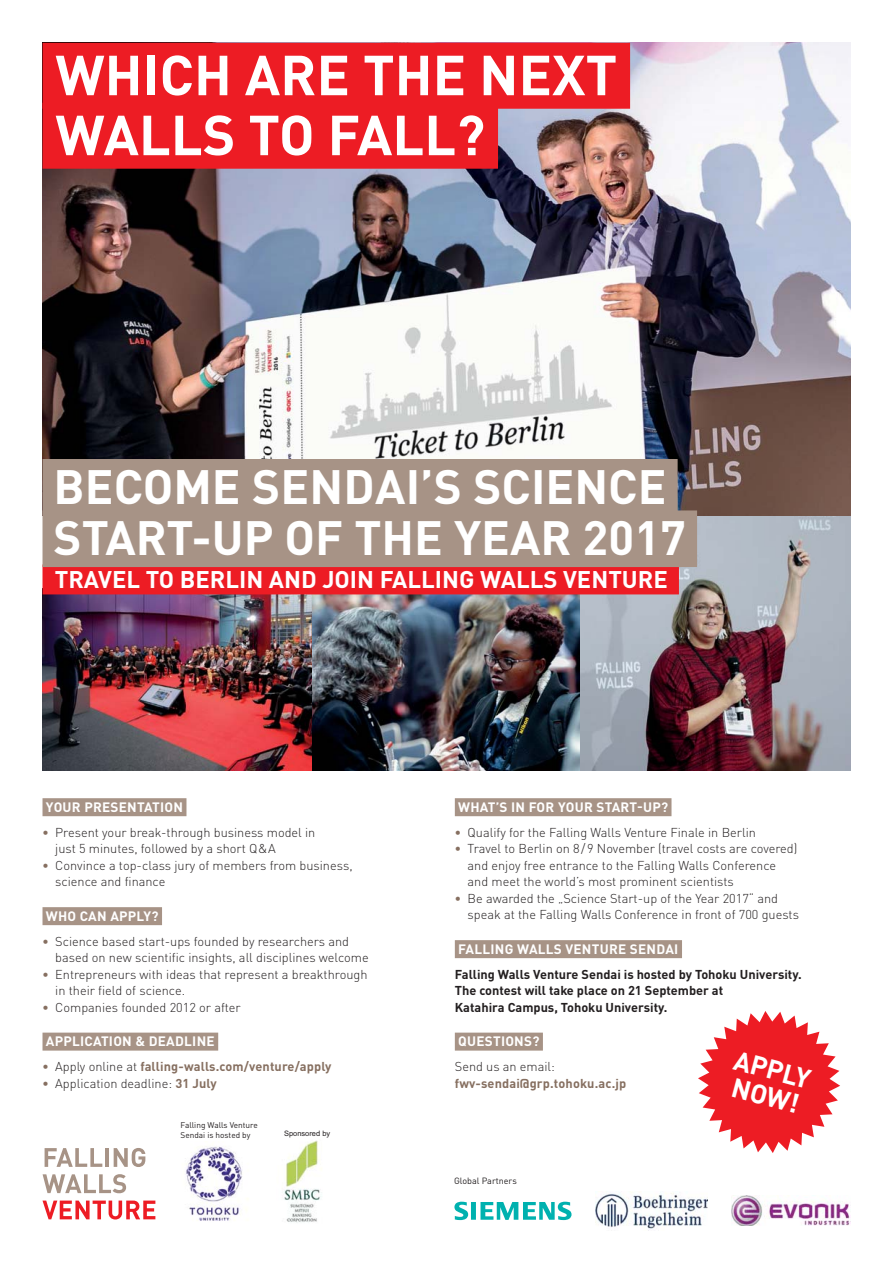
<style>
.page{position:relative;width:893px;height:1263px;background:#fff}
.page>*{position:absolute;margin:0;border:0;box-sizing:border-box;transform-origin:0 0}
.t1{font:700 55.5px/60px "DINOT";color:#fff}
.t2{font:700 47.55px/51.4px "DINOT";color:#fff}
.t3{font:700 26.85px/26.8px "DINOT";color:#fff}
.t4{font:700 23.85px "DINOT";color:#fff}
.t5{font:700 13.5px "DINOT";letter-spacing:.02em;color:#fff}
.t6{font:300 12.75px/16.5px "DINOT";color:#231f20}
.t7{font:700 12.75px/16.5px "DINOT";color:#231f20}
.t8{font:700 12.75px/16.5px "DINOT";letter-spacing:.01em;color:#866f60}
.t9{font:9px "DINOT";color:#231f20}
.t10{font:8.25px/9.8px "DINOT";color:#231f20}
.t11{font:7.5px "Arial";color:#231f20}
.s1{font-weight:700;color:#866f60}
.s2{font-weight:300;color:#231f20}
</style>
<div class="page">
<img style="left:43px;top:594px;width:538px;height:177px">
<img style="left:581px;top:516px;width:269px;height:255px">
<img style="left:43px;top:43px;width:807px;height:473px">
<div style="left:43px;top:564px;width:636px;height:30px;background:#ed1c24"></div>
<div style="left:43px;top:459px;width:635px;height:57px;background:#a79386"></div>
<div style="left:43px;top:510px;width:654px;height:57px;background:#a79386"></div>
<div style="left:43px;top:43px;width:587px;height:66px;background:#ed1c24"></div>
<div style="left:43px;top:103px;width:455px;height:66px;background:#ed1c24"></div>
<div style="left:43px;top:798px;width:143px;height:18px;background:#a79386"></div>
<div style="left:43px;top:907px;width:119px;height:18px;background:#a79386"></div>
<div style="left:43px;top:1033px;width:175px;height:18px;background:#a79386"></div>
<div style="left:455px;top:798px;width:216px;height:18px;background:#a79386"></div>
<div style="left:455px;top:940px;width:227px;height:18px;background:#a79386"></div>
<div style="left:455px;top:1033px;width:88px;height:18px;background:#a79386"></div>
<img style="left:732px;top:1196px;width:118px;height:30px">
<svg style="left:454px;top:1202px;width:117px;height:18px"></svg>
<img style="left:596px;top:1192px;width:111px;height:37px">
<svg style="left:45px;top:1148px;width:57px;height:19px"></svg>
<hr style="left:105px;top:1148px;width:4px;height:19px;background:#a79386">
<svg style="left:114px;top:1148px;width:31px;height:19px"></svg>
<svg style="left:43px;top:1174px;width:83px;height:19px"></svg>
<svg style="left:43px;top:1201px;width:112px;height:19px"></svg>
<svg style="left:698px;top:1011px;width:142px;height:142px"></svg>
<img style="left:186px;top:1146px;width:62px;height:75px">
<img style="left:284px;top:1140px;width:38px;height:83px">
<p class="t1" style="left:55px;top:52px;width:563px">WHICH ARE THE NEXT<br>WALLS TO FALL?</p>
<p class="t2" style="left:54px;top:467px;width:634px">BECOME SENDAI’S SCIENCE<br>START-UP OF THE YEAR 2017</p>
<p class="t4" style="left:55px;top:571px;width:615px">TRAVEL TO BERLIN AND JOIN FALLING WALLS VENTURE</p>
<p class="t5" style="left:46px;top:802px;width:139px">YOUR PRESENTATION</p>
<p class="t6" style="left:55px;top:825px;width:262px;text-indent:-13px"><span class="s1">•</span> Present your break-through business model in just 5 minutes, followed by a short Q &amp; A</p>
<p class="t6" style="left:55px;top:858px;width:299px;text-indent:-13px"><span class="s1">•</span> Convince a top-class jury of members from business, science and finance</p>
<p class="t5" style="left:46px;top:911px;width:114px">WHO CAN APPLY?</p>
<p class="t6" style="left:55px;top:934px;width:315px;text-indent:-13px"><span class="s1">•</span> Science based start-ups founded by researchers and based on new scientific insights, all disciplines welcome</p>
<p class="t6" style="left:55px;top:967px;width:314px;text-indent:-13px"><span class="s1">•</span> Entrepreneurs with ideas that represent a breakthrough in their field of science.</p>
<p class="t6" style="left:43px;top:1000px;width:200px"><span class="s1">•</span> Companies founded 2012 or after</p>
<p class="t5" style="left:46px;top:1036px;width:170px">APPLICATION &amp; DEADLINE</p>
<p class="t8" style="left:43px;top:1060px;width:291px">• <span class="s2">Apply online at</span> falling-walls.com/venture/apply</p>
<p class="t6" style="left:43px;top:1076px;width:176px"><span class="s1">•</span> Application deadline: <span class="s1">31 July</span></p>
<p class="t10" style="left:181px;top:1121px;width:79px">Falling Walls Venture<br>Sendai is hosted by</p>
<p class="t11" style="left:284px;top:1129px;width:48px">Sponsored by</p>
<p class="t5" style="left:458px;top:802px;width:211px">WHAT’S IN FOR YOUR START-UP?</p>
<p class="t6" style="left:455px;top:825px;width:303px"><span class="s1">•</span> Qualify for the Falling Walls Venture Finale in Berlin</p>
<p class="t6" style="left:468px;top:842px;width:331px;text-indent:-13px"><span class="s1">•</span> Travel to Berlin on 8 / 9 November (travel costs are covered) and enjoy free entrance to the Falling Walls Conference and meet the world’s most prominent scientists</p>
<p class="t6" style="left:468px;top:891px;width:333px;text-indent:-13px"><span class="s1">•</span> Be awarded the „Science Start-up of the Year 2017“ and speak at the Falling Walls Conference in front of 700 guests</p>
<p class="t5" style="left:458px;top:944px;width:222px">FALLING WALLS VENTURE SENDAI</p>
<p class="t7" style="left:455px;top:967px;width:348px">Falling Walls Venture Sendai is hosted by Tohoku University.<br>The contest will take place on 21 September at<br>Katahira Campus, Tohoku University.</p>
<p class="t5" style="left:458px;top:1036px;width:83px">QUESTIONS?</p>
<p class="t8" style="left:455px;top:1060px;width:173px"><span class="s2">Send us an email: </span>fwv-sendai@grp.tohoku.ac.jp</p>
<p class="t3" style="left:737px;top:1050px;width:80px;rotate:15deg">APPLY<br>NOW!</p>
<p class="t9" style="left:454px;top:1178px;width:64px">Global Partners</p>
</div>
